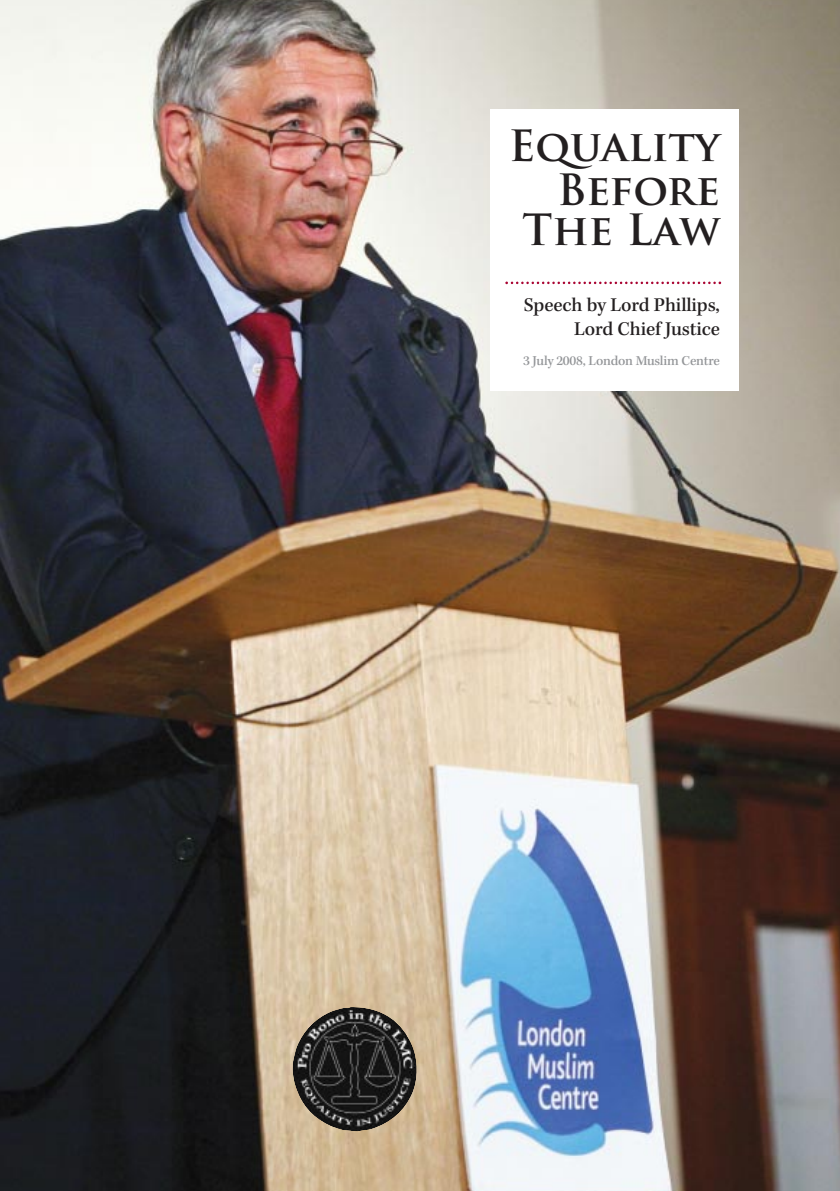
<style>
.page{position:relative;width:840px;height:1191px;background:#fff}
.page>*{position:absolute;margin:0;border:0;box-sizing:border-box;transform-origin:0 0}
.t1{font:700 42px/42px "Trajan Pro";color:#231f20;text-align:right}
.t2{font:500 20px/24px "Kepler Std";letter-spacing:-.005em;color:#231f20;text-align:right}
.t3{font:500 14px "Kepler Std";letter-spacing:-.015em;color:#939598}
</style>
<div class="page">
<img style="left:0;top:0;width:839px;height:1191px">
<img style="left:292px;top:1006px;width:125px;height:125px">
<div style="left:489px;top:109px;width:249px;height:281px;background:#fff"></div>
<svg style="left:505px;top:281px;width:215px;height:3px"></svg>
<h1 class="t1" style="left:508px;top:126px;width:212px">Equality<br>Before<br>The Law</h1>
<p class="t2" style="left:523px;top:294px;width:197px">Speech by Lord Phillips,<br>Lord Chief Justice</p>
<p class="t3" style="left:522px;top:354px;width:198px">3 July 2008, London Muslim Centre</p>
</div>
